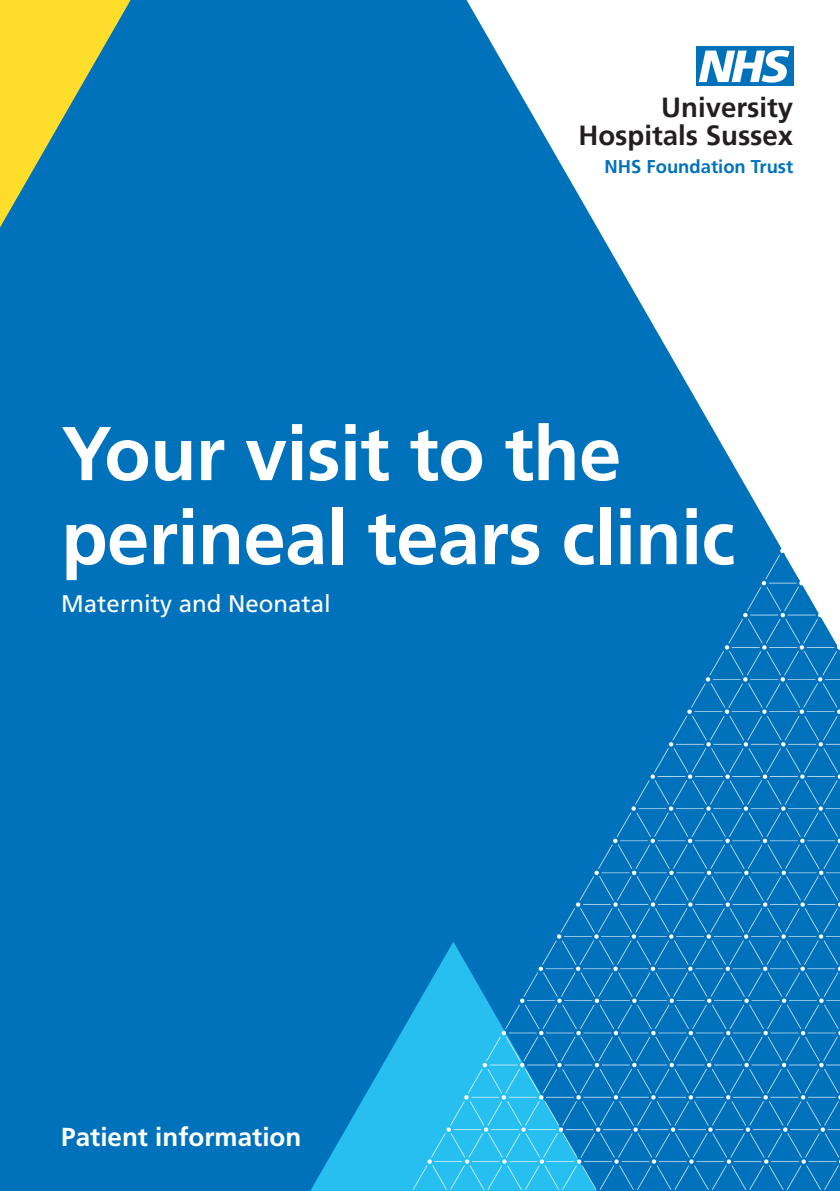
<style>
.page{position:relative;width:840px;height:1191px;background:#fff}
.page>*{position:absolute;margin:0;border:0;box-sizing:border-box;transform-origin:0 0}
.Leaflet_title{font:700 76px/84px "Frutiger LT Std";letter-spacing:-.01em;color:#fff}
.t1{font:700 27.6px/28px "Frutiger";color:#231f20;text-align:right}
.t2{font:700 26px "Frutiger LT Std";color:#fff}
.t3{font:24px "Frutiger LT Std";color:#fff}
.t4{font:700 18.4px "Frutiger";color:#0072bc}
</style>
<div class="page">
<div style="left:0;top:0;width:839px;height:1191px;background:#0072bc"></div>
<svg style="left:466px;top:0;width:373px;height:453px;fill:#fff"></svg>
<svg style="left:0;top:0;width:130px;height:227px"></svg>
<div style="left:695px;top:47px;width:97px;height:39px;background:#0072bc"></div>
<svg style="left:698px;top:50px;width:91px;height:33px"></svg>
<svg style="left:311px;top:1019px;width:98px;height:171px"></svg>
<img style="left:409px;top:453px;width:430px;height:738px">
<p class="t1" style="left:578px;top:93px;width:216px">University<br>Hospitals Sussex</p>
<p class="t4" style="left:604px;top:156px;width:190px">NHS Foundation Trust</p>
<p class="Leaflet_title" style="left:61px;top:412px;width:675px">Your visit to the perineal tears clinic</p>
<p class="t3" style="left:61px;top:589px;width:271px">Maternity and Neonatal</p>
<p class="t2" style="left:61px;top:1121px;width:241px">Patient information</p>
</div>
